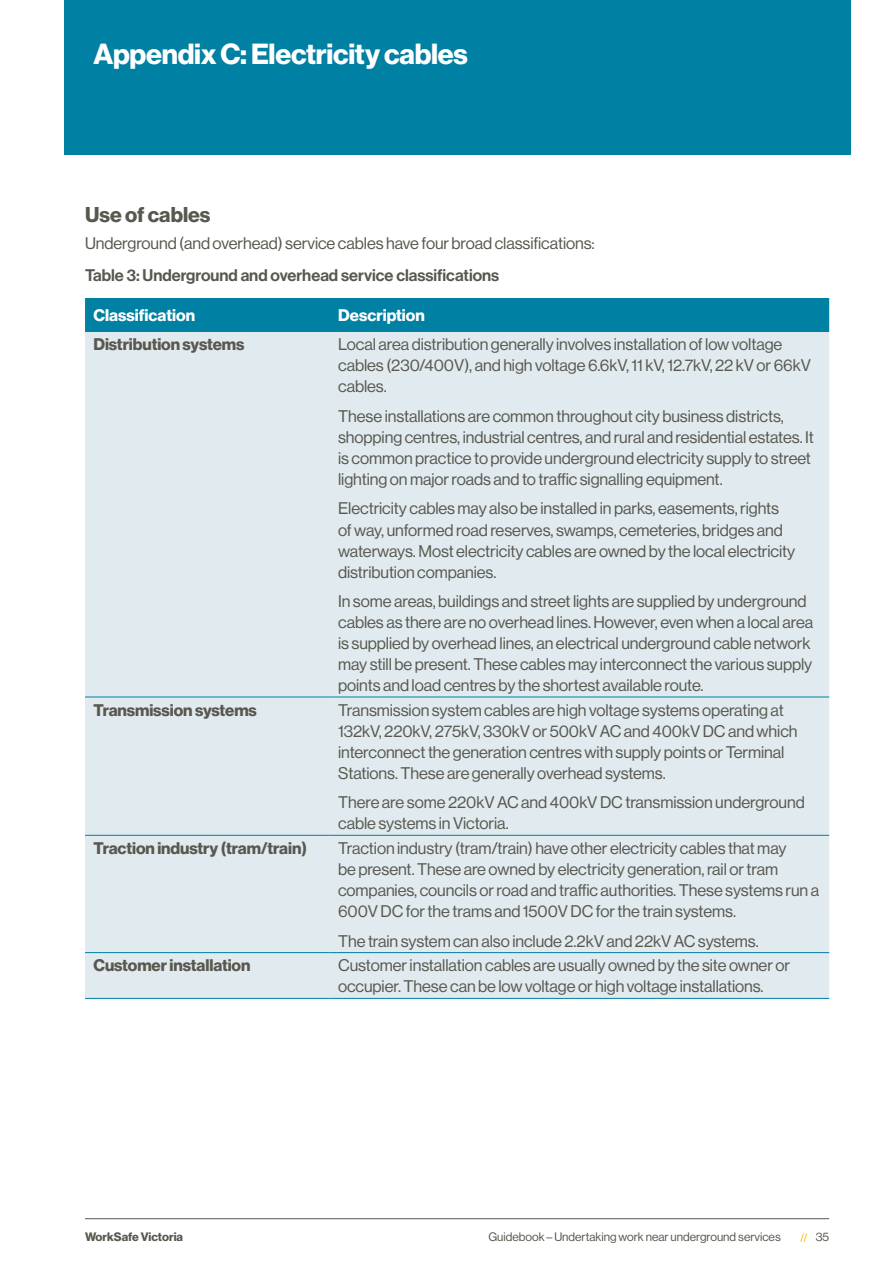
<style>
.page{position:relative;width:893px;height:1263px;background:#fff}
.page>*{position:absolute;margin:0;border:0;box-sizing:border-box;transform-origin:0 0}
.t1{font:28.5px "N Haas Grotesk DS Std 75 Bd";letter-spacing:-.01em;color:#fff}
.t2{font:21px "N Haas Grotesk DS Std 75 Bd";color:#58584f}
.t3{font:16.5px/21px "N Haas Grotesk DS Std 55 Rg";letter-spacing:-.005em;color:#58584f}
.t4{font:16.5px "N Haas Grotesk DS Std 75 Bd";letter-spacing:-.005em;color:#58584f}
.t5{font:16.5px "N Haas Grotesk DS Std 65 Md";color:#58584f}
.t6{font:16.5px "N Haas Grotesk DS Std 75 Bd";color:#fff}
.t7{font:12px "N Haas Grotesk DS Std 55 Rg";color:#58584f}
.t8{font:12px "N Haas Grotesk DS Std 75 Bd";color:#58584f}
</style>
<div class="page">
<hr style="left:85px;top:1218px;width:744px;height:1px;background:#58584f">
<svg style="left:800px;top:1233px;width:7px;height:9px"></svg>
<div style="left:64px;top:0;width:786px;height:155px;background:#0080a2"></div>
<div style="left:85px;top:298px;width:744px;height:34px;background:#0080a2"></div>
<div style="left:85px;top:332px;width:744px;height:666px;background:#e1eaef"></div>
<hr style="left:85px;top:697px;width:245px;height:1px;background:#0080a2">
<hr style="left:330px;top:697px;width:499px;height:1px;background:#0080a2">
<hr style="left:85px;top:835px;width:245px;height:1px;background:#0080a2">
<hr style="left:330px;top:835px;width:499px;height:1px;background:#0080a2">
<hr style="left:85px;top:952px;width:245px;height:1px;background:#0080a2">
<hr style="left:330px;top:952px;width:499px;height:1px;background:#0080a2">
<hr style="left:85px;top:998px;width:245px;height:1px;background:#0080a2">
<hr style="left:330px;top:998px;width:499px;height:1px;background:#0080a2">
<h1 class="t1" style="left:94px;top:38px;width:376px">Appendix C: Electricity cables</h1>
<p class="t2" style="left:85px;top:203px;width:127px">Use of cables</p>
<p class="t3" style="left:85px;top:233px;width:511px">Underground (and overhead) service cables have four broad classifications:</p>
<p class="t5" style="left:85px;top:266px;width:416px">Table 3: Underground and overhead service classifications</p>
<p class="t6" style="left:94px;top:306px;width:103px">Classification</p>
<p class="t6" style="left:338px;top:306px;width:88px">Description</p>
<p class="t4" style="left:94px;top:335px;width:152px">Distribution systems</p>
<p class="t3" style="left:338px;top:334px;width:474px">Local area distribution generally involves installation of low voltage cables (230/400V), and high voltage 6.6kV, 11 kV, 12.7kV, 22 kV or 66kV cables.</p>
<p class="t3" style="left:338px;top:406px;width:477px">These installations are common throughout city business districts, shopping centres, industrial centres, and rural and residential estates. It is common practice to provide underground electricity supply to street lighting on major roads and to traffic signalling equipment.</p>
<p class="t3" style="left:338px;top:498px;width:459px">Electricity cables may also be installed in parks, easements, rights of way, unformed road reserves, swamps, cemeteries, bridges and waterways. Most electricity cables are owned by the local electricity distribution companies.</p>
<p class="t3" style="left:338px;top:591px;width:476px">In some areas, buildings and street lights are supplied by underground cables as there are no overhead lines. However, even when a local area is supplied by overhead lines, an electrical underground cable network may still be present. These cables may interconnect the various supply points and load centres by the shortest available route.</p>
<p class="t4" style="left:94px;top:700px;width:165px">Transmission systems</p>
<p class="t3" style="left:338px;top:700px;width:461px">Transmission system cables are high voltage systems operating at 132kV, 220kV, 275kV, 330kV or 500kV AC and 400kV DC and which interconnect the generation centres with supply points or Terminal Stations. These are generally overhead systems.</p>
<p class="t3" style="left:338px;top:792px;width:468px">There are some 220kV AC and 400kV DC transmission underground cable systems in Victoria.</p>
<p class="t4" style="left:94px;top:839px;width:215px">Traction industry (tram/train)</p>
<p class="t3" style="left:338px;top:838px;width:483px">Traction industry (tram/train) have other electricity cables that may<br>be present. These are owned by electricity generation, rail or tram companies, councils or road and traffic authorities. These systems run a 600V DC for the trams and 1500V DC for the train systems.</p>
<p class="t3" style="left:338px;top:930px;width:422px">The train system can also include 2.2kV and 22kV AC systems.</p>
<p class="t4" style="left:94px;top:956px;width:158px">Customer installation</p>
<p class="t3" style="left:338px;top:955px;width:453px">Customer installation cables are usually owned by the site owner or occupier. These can be low voltage or high voltage installations.</p>
<p class="t8" style="left:85px;top:1230px;width:100px">WorkSafe Victoria</p>
<p class="t7" style="left:488px;top:1230px;width:294px">Guidebook – Undertaking work near underground services</p>
<p class="t7" style="left:816px;top:1230px;width:15px">35</p>
</div>
